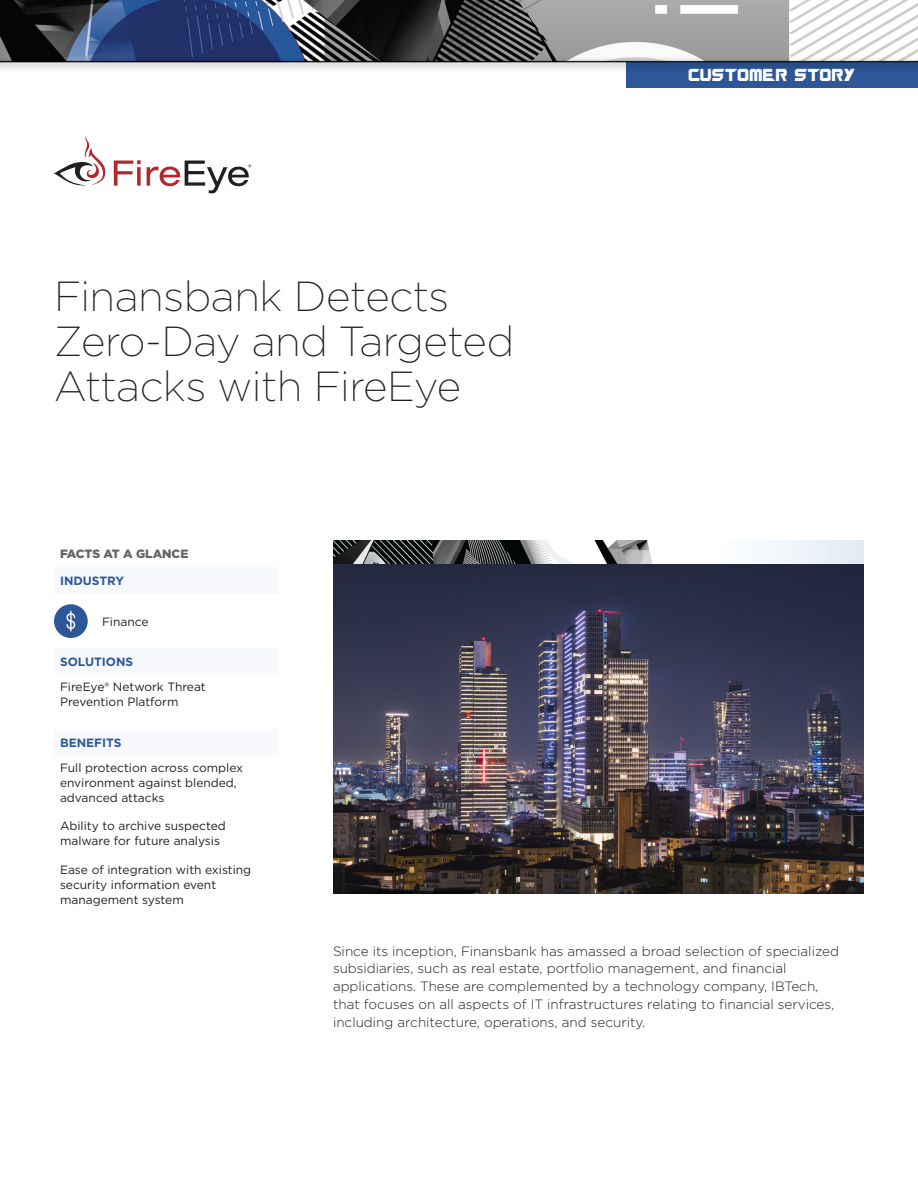
<style>
.page{position:relative;width:918px;height:1188px;background:#fff}
.page>*{position:absolute;margin:0;border:0;box-sizing:border-box;transform-origin:0 0}
.t1{font:200 42px/45px "Gotham";letter-spacing:-.01em;color:#231f20}
.Body_text8_5_11_5{font:300 13.5px/18px "Gotham";color:#231f20}
.t2{font:12.15px "Guardians";color:#fff}
.t3{font:12px/15px "Gotham";color:#231f20}
.t4{font:700 12px "Gotham";color:#2e5799}
.Sidebar__subhead_Gre{font:900 12px "Gotham";color:#656565}
</style>
<div class="page">
<svg style="left:114px;top:160px;width:27px;height:26px"></svg>
<svg style="left:54px;top:136px;width:52px;height:50px"></svg>
<svg style="left:147px;top:161px;width:104px;height:32px"></svg>
<svg style="left:54px;top:604px;width:34px;height:34px"></svg>
<img style="left:333px;top:564px;width:530px;height:329px">
<img style="left:333px;top:540px;width:531px;height:24px">
<div style="left:627px;top:62px;width:291px;height:26px;background:#2e5799"></div>
<img style="left:0;top:0;width:918px;height:57px">
<div style="left:0;top:57px;width:918px;height:16px;background:#231f20;opacity:.75"></div>
<hr style="left:0;top:61px;width:918px;height:1px;background:#231f20">
<p class="t1" style="left:54px;top:272px;width:462px">Finansbank Detects<br>Zero-Day and Targeted<br>Attacks with FireEye</p>
<p class="Sidebar__subhead_Gre" style="left:60px;top:546px;width:130px">FACTS AT A GLANCE</p>
<p class="t4" style="left:60px;top:573px;width:66px">INDUSTRY</p>
<p class="t3" style="left:102px;top:614px;width:48px">Finance</p>
<p class="t4" style="left:60px;top:654px;width:75px">SOLUTIONS</p>
<p class="t3" style="left:60px;top:679px;width:147px">FireEye® Network Threat<br>Prevention Platform</p>
<p class="t4" style="left:60px;top:735px;width:63px">BENEFITS</p>
<p class="t3" style="left:60px;top:760px;width:185px">Full protection across complex environment against blended, advanced attacks</p>
<p class="t3" style="left:60px;top:818px;width:167px">Ability to archive suspected malware for future analysis</p>
<p class="t3" style="left:60px;top:862px;width:193px">Ease of integration with existing security information event management system</p>
<p class="t2" style="left:689px;top:67px;width:169px">CUSTOMER STORY</p>
<p class="Body_text8_5_11_5" style="left:333px;top:941px;width:508px">Since its inception, Finansbank has amassed a broad selection of specialized subsidiaries, such as real estate, portfolio management, and financial applications. These are complemented by a technology company, IBTech, that focuses on all aspects of IT infrastructures relating to financial services, including architecture, operations, and security.</p>
</div>
